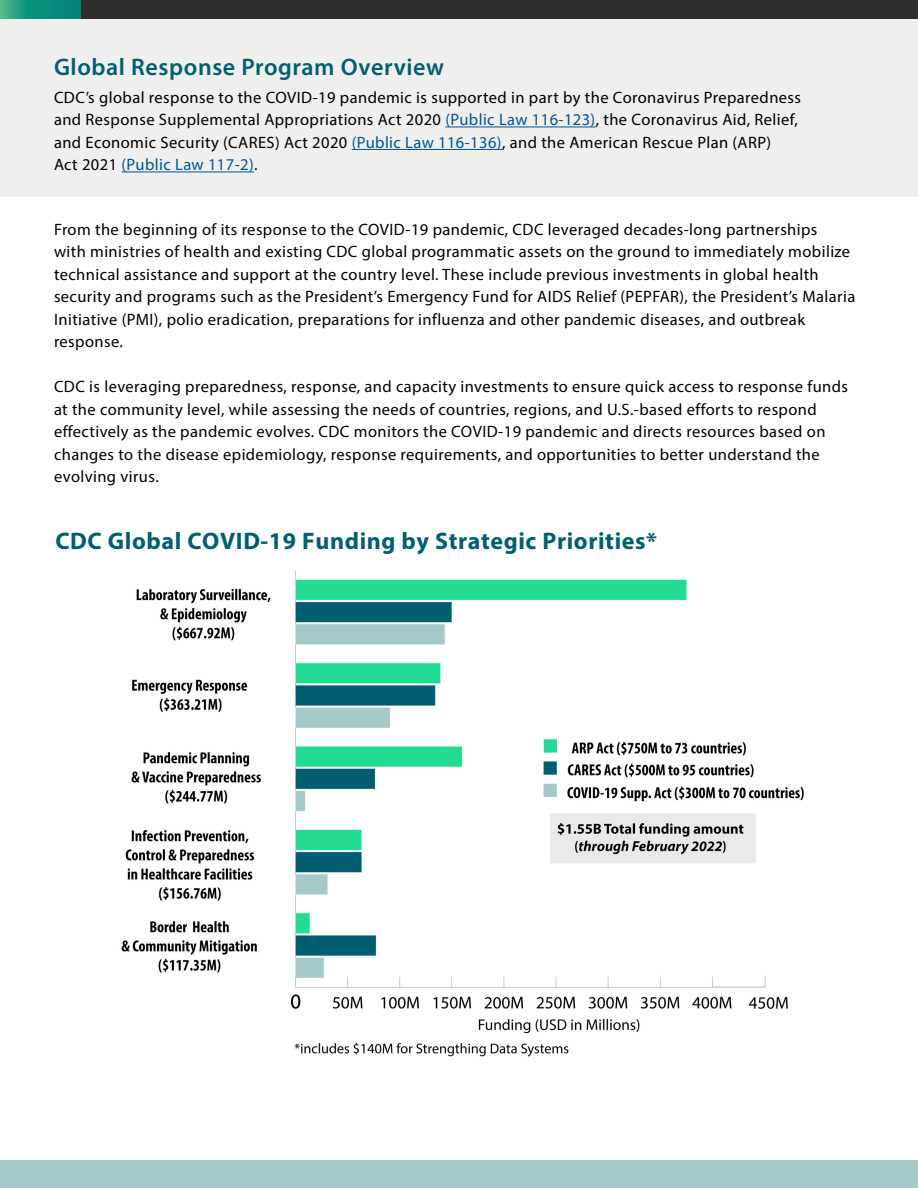
<style>
.page{position:relative;width:918px;height:1188px;background:#fff}
.page>*{position:absolute;margin:0;border:0;box-sizing:border-box;transform-origin:0 0}
.t1{font:700 24px "Myriad Pro";letter-spacing:.025em;color:#005e70}
.t2{font:600 24px "Myriad Pro";letter-spacing:.025em;color:#005e70}
.t3{font:16.5px/22.5px "Myriad Pro";letter-spacing:.025em;color:#000}
.t4{font:16.5px "Myriad Pro";letter-spacing:.025em;color:#005499}
.s1{color:#005499}
.s2{color:#000}
</style>
<div class="page">
<div style="left:1px;top:0;width:917px;height:19px;background:#2d2d2c"></div>
<svg style="left:0;top:0;width:81px;height:19px;background:#16937f"></svg>
<div style="left:0;top:19px;width:918px;height:177px;background:#efefee"></div>
<hr style="left:445px;top:127px;width:151px;height:1px;background:#005499">
<hr style="left:352px;top:149px;width:150px;height:1px;background:#005499">
<hr style="left:122px;top:172px;width:132px;height:1px;background:#005499">
<img style="left:121px;top:571px;width:683px;height:486px">
<div style="left:0;top:1161px;width:918px;height:27px;background:#a5c9c9"></div>
<h2 class="t2" style="left:54px;top:52px;width:392px">Global Response Program Overview</h2>
<p class="t3" style="left:54px;top:86px;width:749px">CDC’s global response to the COVID-19 pandemic is supported in part by the Coronavirus Preparedness</p>
<p class="t3" style="left:54px;top:108px;width:745px">and Response Supplemental Appropriations Act 2020 <span class="s1">(Public Law 116-123)</span>, the Coronavirus Aid, Relief,</p>
<p class="t3" style="left:54px;top:131px;width:719px">and Economic Security (CARES) Act 2020 <span class="s1">(Public Law 116-136)</span>, and the American Rescue Plan (ARP)</p>
<p class="t4" style="left:54px;top:155px;width:205px"><span class="s2">Act 2021</span> (Public Law 117-2)<span class="s2">.</span></p>
<h3 class="t3" style="left:54px;top:218px;width:803px">From the beginning of its response to the COVID-19 pandemic, CDC leveraged decades-long partnerships<br>with ministries of health and existing CDC global programmatic assets on the ground to immediately mobilize technical assistance and support at the country level. These include previous investments in global health security and programs such as the President’s Emergency Fund for AIDS Relief (PEPFAR), the President’s Malaria Initiative (PMI), polio eradication, preparations for influenza and other pandemic diseases, and outbreak response.</h3>
<h3 class="t3" style="left:54px;top:375px;width:796px">CDC is leveraging preparedness, response, and capacity investments to ensure quick access to response funds at the community level, while assessing the needs of countries, regions, and U.S.-based efforts to respond effectively as the pandemic evolves. CDC monitors the COVID-19 pandemic and directs resources based on changes to the disease epidemiology, response requirements, and opportunities to better understand the evolving virus.</h3>
<h3 class="t1" style="left:55px;top:526px;width:603px">CDC Global COVID-19 Funding by Strategic Priorities*</h3>
</div>
